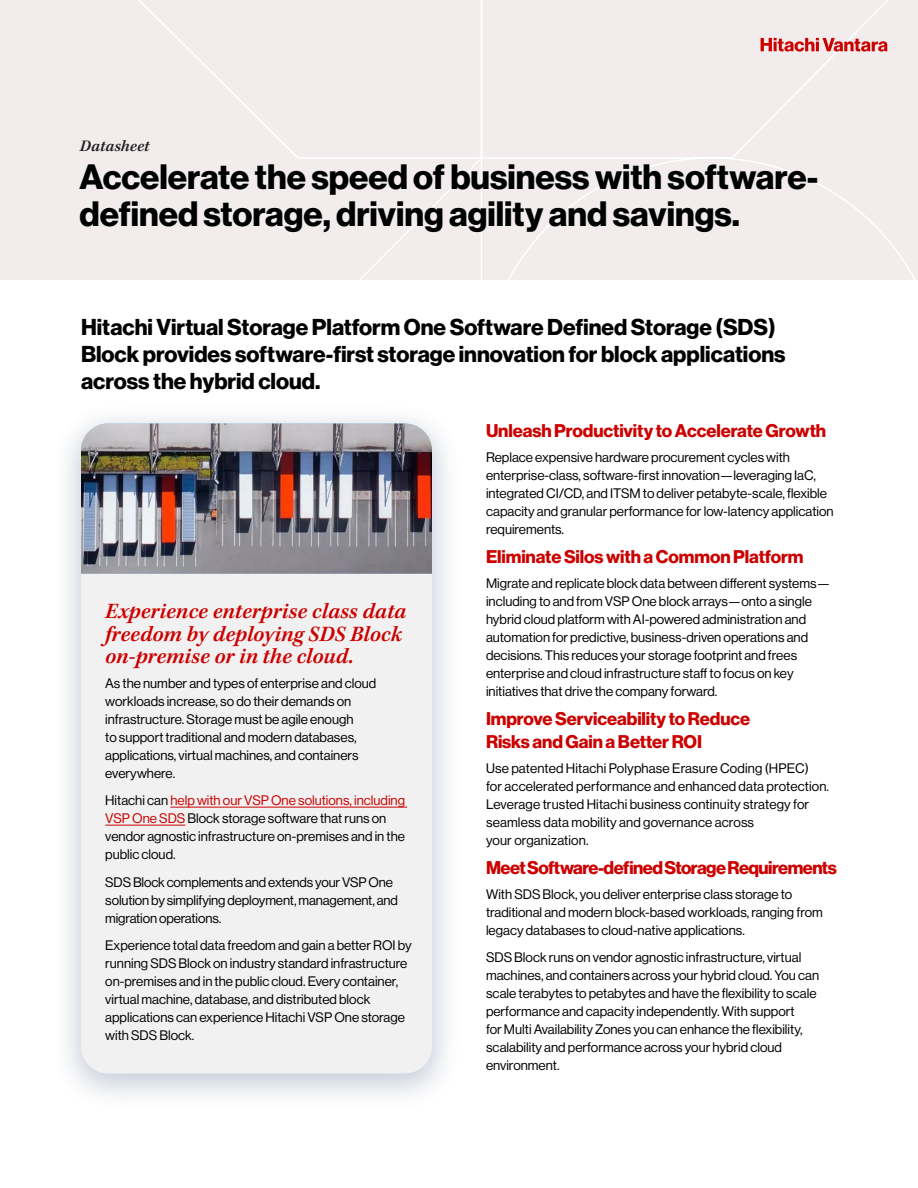
<style>
.page{position:relative;width:918px;height:1188px;background:#fff}
.page>*{position:absolute;margin:0;border:0;box-sizing:border-box;transform-origin:0 0}
.Main_Title_Black{font:34.5px/37.5px "N Haas Grotesk DS Pro 75 Bd";color:#000101}
.Lead_Paragraph_15_18{font:22.5px/27px "N Haas Grotesk DS Pro 75 Bd";color:#000101}
.Callout_Headline_White_Kepler_Std_Medium{font:italic 600 22.5px/22.5px "Kepler Std";color:#c00}
.Primary-Subhead-Red{font:18px/22.5px "N Haas Grotesk DS Pro 75 Bd";letter-spacing:-.005em;color:#c00}
.Primary-Subhead-Red-2{font:18px "N Haas Grotesk DS Pro 75 Bd";letter-spacing:-.03em;color:#c00}
.t1{font:italic 600 16.5px "Kepler Std";color:#231f20}
.Body{font:13.5px/18px "N Haas Grotesk DS Pro 55 Rg";color:#000101}
.Primary-Subhead-Red-3{font:13.5px/18px "N Haas Grotesk DS Pro 55 Rg";color:#000101}
.s1{color:#c00}
</style>
<div class="page">
<div style="left:17px;top:0;width:901px;height:280px;background:#f2ecec"></div>
<svg style="left:761px;top:38px;width:127px;height:14px;background:#df7c7c"></svg>
<div style="left:51px;top:402px;width:411px;height:710px;background:#0e2b5d;opacity:.24"></div>
<div style="left:81px;top:424px;width:351px;height:650px;background:#f1f1f1;border-radius:27px"></div>
<img style="left:81px;top:424px;width:351px;height:150px">
<hr style="left:170px;top:807px;width:237px;height:1px;background:#c00">
<hr style="left:105px;top:825px;width:80px;height:1px;background:#c00">
<p class="t1" style="left:80px;top:136px;width:71px">Datasheet</p>
<p class="Main_Title_Black" style="left:80px;top:158px;width:740px">Accelerate the speed of business with software&shy;defined storage, driving agility and savings.</p>
<p class="Lead_Paragraph_15_18" style="left:81px;top:314px;width:706px">Hitachi Virtual Storage Platform One Software Defined Storage (SDS)<br>Block provides software-first storage innovation for block applications across the hybrid cloud.</p>
<p class="Primary-Subhead-Red" style="left:486px;top:420px;width:342px">Unleash Productivity to Accelerate Growth</p>
<p class="Primary-Subhead-Red-3" style="left:486px;top:449px;width:349px">Replace expensive hardware procurement cycles with enterprise-class, software-first innovation—leveraging IaC, integrated CI/CD, and ITSM to deliver petabyte-scale, flexible capacity and granular performance for low-latency application requirements.</p>
<p class="Primary-Subhead-Red" style="left:486px;top:546px;width:319px">Eliminate Silos with a Common Platform</p>
<p class="Primary-Subhead-Red-3" style="left:486px;top:575px;width:346px">Migrate and replicate block data between different systems— including to and from VSP One block arrays—onto a single hybrid cloud platform with AI-powered administration and automation for predictive, business-driven operations and decisions. This reduces your storage footprint and frees enterprise and cloud infrastructure staff to focus on key initiatives that drive the company forward.</p>
<p class="Primary-Subhead-Red" style="left:486px;top:708px;width:266px">Improve Serviceability to Reduce<br>Risks and Gain a Better ROI</p>
<p class="Primary-Subhead-Red-3" style="left:486px;top:759px;width:345px">Use patented Hitachi Polyphase Erasure Coding (HPEC)<br>for accelerated performance and enhanced data protection.<br>Leverage trusted Hitachi business continuity strategy for seamless data mobility and governance across<br>your organization.</p>
<p class="Primary-Subhead-Red-2" style="left:486px;top:857px;width:353px">Meet Software-defined Storage Requirements</p>
<p class="Body" style="left:486px;top:885px;width:338px">With SDS Block, you deliver enterprise class storage to traditional and modern block-based workloads, ranging from legacy databases to cloud-native applications.</p>
<p class="Body" style="left:486px;top:948px;width:335px">SDS Block runs on vendor agnostic infrastructure, virtual machines, and containers across your hybrid cloud. You can scale terabytes to petabytes and have the flexibility to scale performance and capacity independently. With support<br>for Multi Availability Zones you can enhance the flexibility, scalability and performance across your hybrid cloud environment.</p>
<p class="Callout_Headline_White_Kepler_Std_Medium" style="left:105px;top:601px;width:303px">Experience enterprise class data freedom by deploying SDS Block on-premise or in the cloud.</p>
<p class="Body" style="left:105px;top:674px;width:273px">As the number and types of enterprise and cloud workloads increase, so do their demands on infrastructure. Storage must be agile enough<br>to support traditional and modern databases, applications, virtual machines, and containers everywhere.</p>
<p class="Body" style="left:105px;top:792px;width:301px">Hitachi can <span class="s1">help with our VSP One solutions, including VSP One SDS</span> Block storage software that runs on vendor agnostic infrastructure on-premises and in the public cloud.</p>
<p class="Body" style="left:105px;top:873px;width:294px">SDS Block complements and extends your VSP One solution by simplifying deployment, management, and migration operations.</p>
<p class="Body" style="left:105px;top:936px;width:308px">Experience total data freedom and gain a better ROI by running SDS Block on industry standard infrastructure on-premises and in the public cloud. Every container, virtual machine, database, and distributed block applications can experience Hitachi VSP One storage with SDS Block.</p>
</div>
